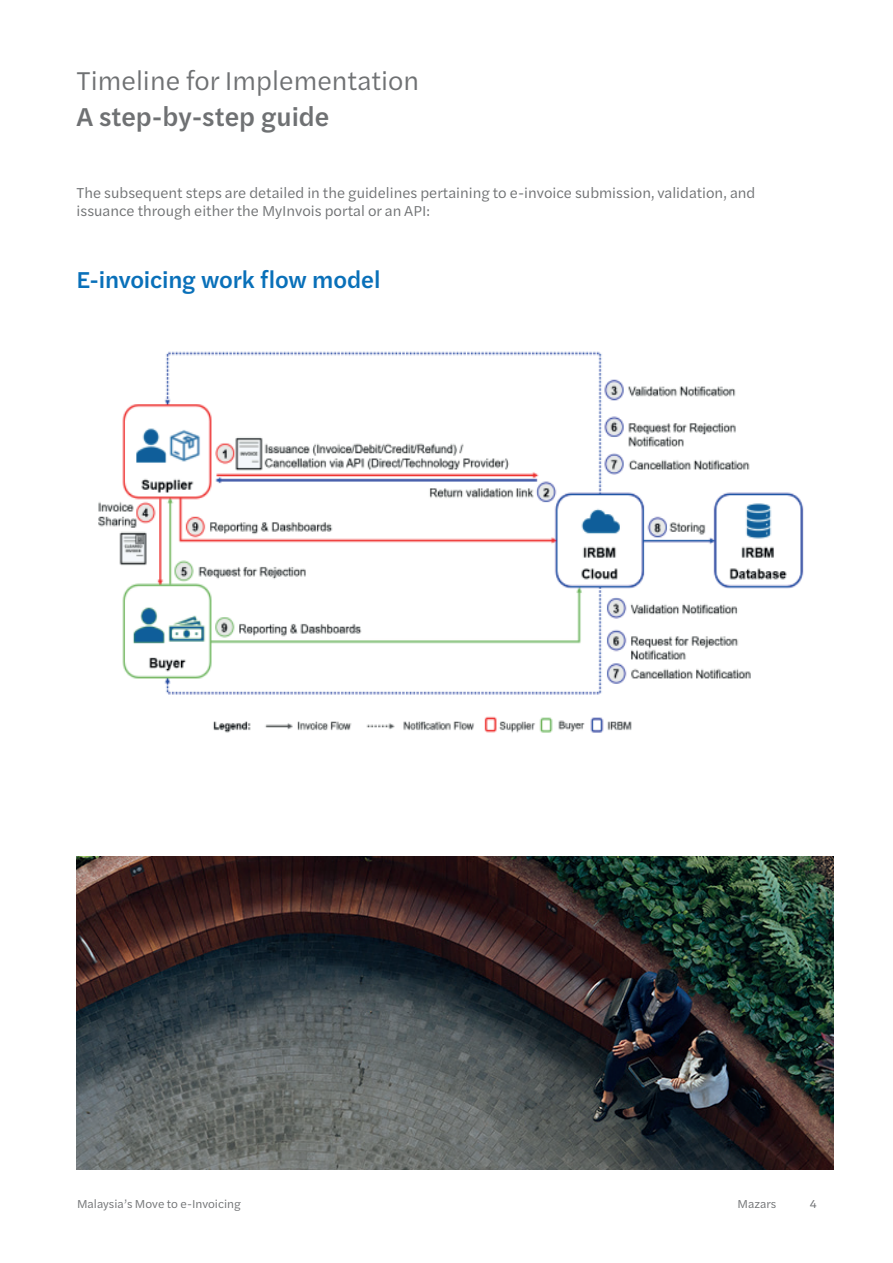
<style>
.page{position:relative;width:893px;height:1263px;background:#fff}
.page>*{position:absolute;margin:0;border:0;box-sizing:border-box;transform-origin:0 0}
.t1{font:27px "Halyard Text";color:#6f7173}
.t2{font:500 27px "Halyard Text";color:#6f7173}
.t3{font:500 24px "Halyard Text";letter-spacing:-.01em;color:#0970b9}
.t4{font:15px/18px "Halyard Text";color:#6f7173}
.t5{font:12px "Halyard Text";color:#6f7173}
</style>
<div class="page">
<img style="left:98px;top:351px;width:706px;height:382px">
<img style="left:77px;top:857px;width:756px;height:312px">
<h1 class="t1" style="left:77px;top:61px;width:344px">Timeline for Implementation</h1>
<h1 class="t2" style="left:77px;top:97px;width:254px">A step-by-step guide</h1>
<p class="t4" style="left:77px;top:183px;width:680px">The subsequent steps are detailed in the guidelines pertaining to e-invoice submission, validation, and issuance through either the MyInvois portal or an API:</p>
<h2 class="t3" style="left:77px;top:262px;width:305px">E-invoicing work flow model</h2>
<p class="t5" style="left:77px;top:1195px;width:165px">Malaysia’s Move to e-Invoicing</p>
<p class="t5" style="left:738px;top:1195px;width:40px">Mazars</p>
<p class="t5" style="left:810px;top:1195px;width:9px">4</p>
</div>
